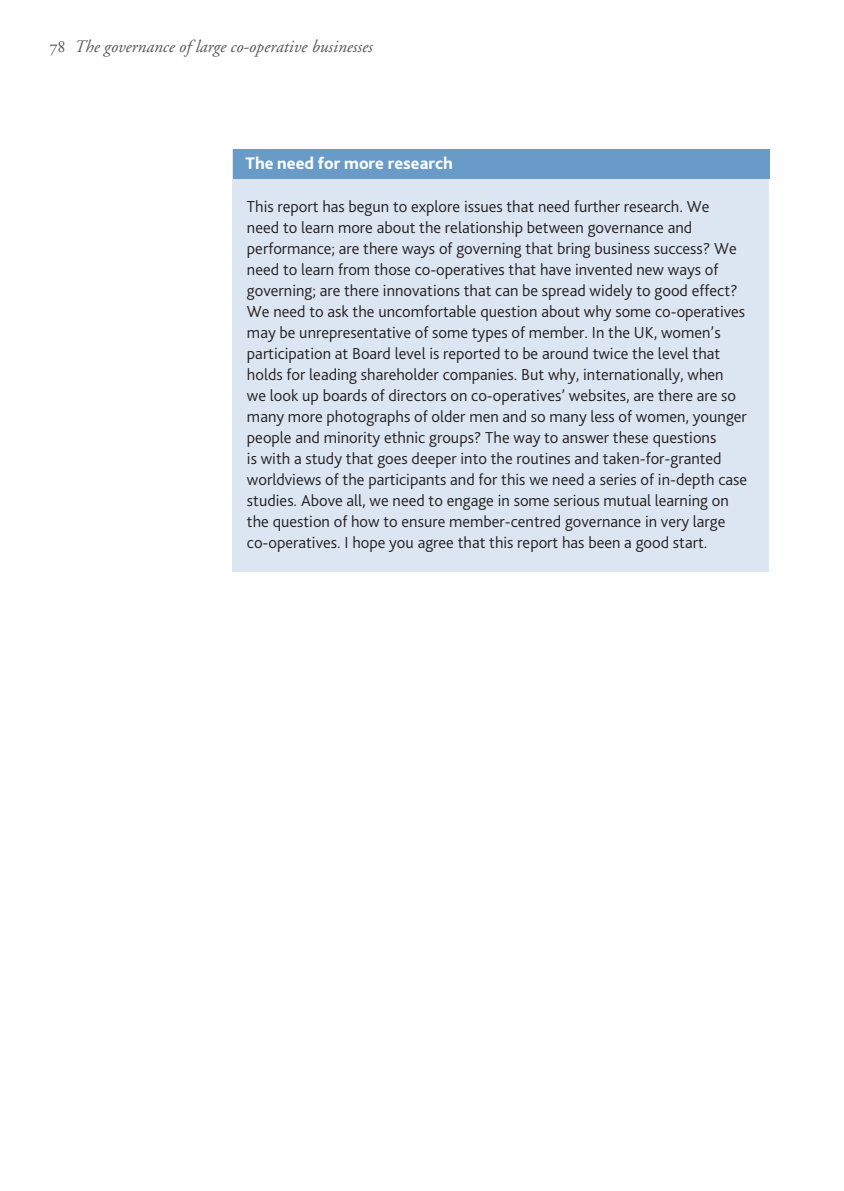
<style>
.page{position:relative;width:844px;height:1191px;background:#fff}
.page>*{position:absolute;margin:0;border:0;box-sizing:border-box;transform-origin:0 0}
.t1{font:italic 17.5px "Adobe Garamond";color:#57585a}
._4_Table_head{font:800 17.5px "Bliss 2";color:#fff}
._1_Text{font:300 16.62px/21px "Bliss 2";color:#231f20}
.s1{font-family:"Adobe Garamond Regular SC";font-style:normal}
</style>
<div class="page">
<div style="left:232px;top:150px;width:536px;height:422px;background:#dce6f2"></div>
<div style="left:233px;top:149px;width:536px;height:30px;background:#689bc8"></div>
<p class="t1" style="left:50px;top:38px;width:324px"><span class="s1">78</span> The governance of large co-operative businesses</p>
<p class="_4_Table_head" style="left:245px;top:152px;width:209px">The need for more research</p>
<p class="_1_Text" style="left:247px;top:196px;width:501px">This report has begun to explore issues that need further research. We<br>need to learn more about the relationship between governance and performance; are there ways of governing that bring business success? We need to learn from those co-operatives that have invented new ways of governing; are there innovations that can be spread widely to good effect?<br>We need to ask the uncomfortable question about why some co-operatives may be unrepresentative of some types of member. In the UK, women’s participation at Board level is reported to be around twice the level that holds for leading shareholder companies. But why, internationally, when<br>we look up boards of directors on co-operatives’ websites, are there are so many more photographs of older men and so many less of women, younger people and minority ethnic groups? The way to answer these questions<br>is with a study that goes deeper into the routines and taken-for-granted worldviews of the participants and for this we need a series of in-depth case studies. Above all, we need to engage in some serious mutual learning on the question of how to ensure member-centred governance in very large co-operatives. I hope you agree that this report has been a good start.</p>
</div>
